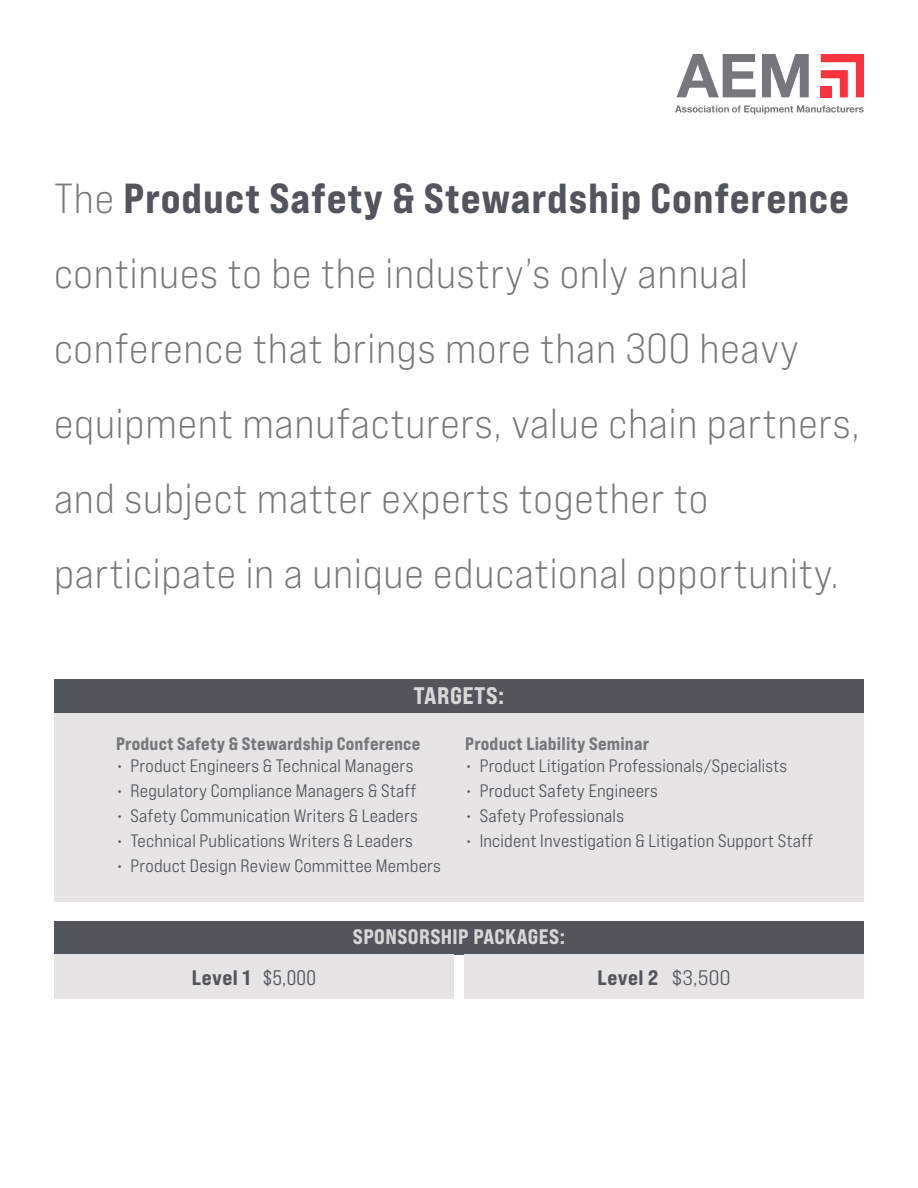
<style>
.page{position:relative;width:918px;height:1188px;background:#fff}
.page>*{position:absolute;margin:0;border:0;box-sizing:border-box;transform-origin:0 0}
.Body_-_Bulleted{font:42px/75px "Bebas Neue Pro Exp Bk";letter-spacing:.02em;color:#75777a}
.t1{font:24px "Bebas Neue Pro Exp Eb";letter-spacing:.02em;color:#dad7d7}
.t2{font:21px "Bebas Neue Pro Exp Eb";letter-spacing:.02em;color:#52555b}
.t3{font:21px "Bebas Neue Pro Exp Eb";letter-spacing:.02em;color:#dad7d7}
.Body_-_Bulleted-2{font:18px "Bebas Neue Pro Exp Md";letter-spacing:.01em;color:#52555b}
.Body_-_Bulleted-3{font:18px "Bebas Neue Pro Exp Eb";letter-spacing:.01em;color:#75777a}
.s1{font-family:"Bebas Neue Pro Exp Eb";color:#52555b}
.s2{font-family:"Bebas Neue Pro Sm E Md"}
.s3{font-family:"Bebas Neue Pro Exp Md"}
</style>
<div class="page">
<div style="left:54px;top:701px;width:810px;height:200px;background:#e6e4e5"></div>
<div style="left:54px;top:679px;width:810px;height:34px;background:#52555b"></div>
<div style="left:54px;top:921px;width:810px;height:34px;background:#52555b"></div>
<div style="left:54px;top:955px;width:400px;height:44px;background:#e6e4e5"></div>
<div style="left:464px;top:955px;width:400px;height:44px;background:#e6e4e5"></div>
<svg style="left:821px;top:54px;width:43px;height:43px"></svg>
<svg style="left:677px;top:54px;width:79px;height:43px"></svg>
<svg style="left:762px;top:54px;width:47px;height:43px"></svg>
<svg style="left:675px;top:105px;width:189px;height:9px"></svg>
<p class="Body_-_Bulleted" style="left:54px;top:160px;width:807px">The <span class="s1">Product Safety &amp; Stewardship Conference </span>continues to be the industry’s only annual conference that brings more than 300 heavy equipment manufacturers, value chain partners, and subject matter experts together to participate in a unique educational opportunity.</p>
<p class="t1" style="left:414px;top:680px;width:92px">TARGETS:</p>
<p class="Body_-_Bulleted-3" style="left:116px;top:733px;width:306px">Product Safety &amp; Stewardship Conference</p>
<p class="Body_-_Bulleted-2" style="left:116px;top:755px;width:299px">• Product Engineers &amp; Technical Managers</p>
<p class="Body_-_Bulleted-2" style="left:116px;top:780px;width:302px">• Regulatory Compliance Managers &amp; Staff</p>
<p class="Body_-_Bulleted-2" style="left:116px;top:805px;width:303px">• Safety Communication Writers &amp; Leaders</p>
<p class="Body_-_Bulleted-2" style="left:116px;top:830px;width:298px">• Technical Publications Writers &amp; Leaders</p>
<p class="Body_-_Bulleted-2" style="left:116px;top:855px;width:326px">• Product Design Review Committee Members</p>
<p class="Body_-_Bulleted-3" style="left:465px;top:733px;width:185px">Product Liability Seminar</p>
<p class="Body_-_Bulleted-2" style="left:465px;top:755px;width:324px">• Product Litigation Professionals/Specialists</p>
<p class="Body_-_Bulleted-2" style="left:465px;top:780px;width:194px">• Product Safety Engineers</p>
<p class="Body_-_Bulleted-2" style="left:465px;top:805px;width:160px">• Safety Professionals</p>
<p class="Body_-_Bulleted-2" style="left:465px;top:830px;width:349px">• Incident Investigation &amp; Litigation Support Staff</p>
<p class="t3" style="left:353px;top:923px;width:214px">SPONSORSHIP PACKAGES:</p>
<p class="t2" style="left:192px;top:964px;width:126px">Level 1 <span class="s2">$5,000</span></p>
<p class="t2" style="left:598px;top:964px;width:134px">Level 2 <span class="s3">$3,500</span></p>
</div>
